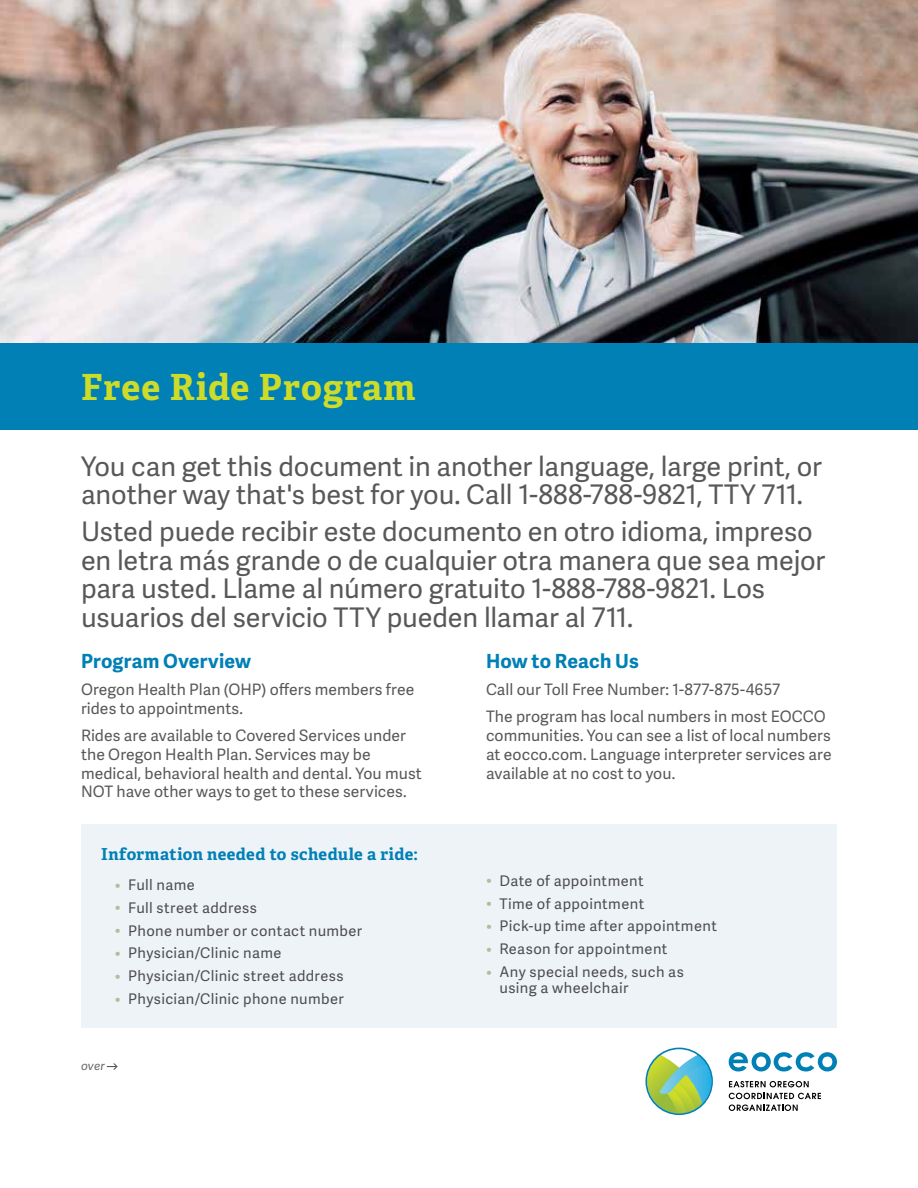
<style>
.page{position:relative;width:918px;height:1188px;background:#fff}
.page>*{position:absolute;margin:0;border:0;box-sizing:border-box;transform-origin:0 0}
.t1{font:700 36px "Adelle PE";letter-spacing:.025em;color:#cddc29}
.t2{font:27px/28.5px "Adelle Sans";letter-spacing:-.005em;color:#575857}
.t3{font:700 19.5px "Adelle Sans";letter-spacing:.005em;color:#0080b5}
.t4{font:700 16.5px "Adelle PE";letter-spacing:.02em;color:#0080b5}
.t5{font:15.75px/18.8px "Adelle Sans";letter-spacing:.005em;color:#575857}
.t6{font:14.7px/16.2px "Adelle Sans";letter-spacing:.025em;color:#4d4d4f}
.t7{font:italic 12px "Adelle Sans";color:#67686a}
.s1{font-size:15px;color:#b5bc9a}
</style>
<div class="page">
<img style="left:0;top:0;width:918px;height:343px">
<div style="left:0;top:343px;width:918px;height:87px;background:#0080b5"></div>
<svg style="left:645px;top:1048px;width:68px;height:67px"></svg>
<svg style="left:729px;top:1052px;width:108px;height:19px"></svg>
<svg style="left:729px;top:1081px;width:80px;height:6px"></svg>
<svg style="left:729px;top:1093px;width:92px;height:18px"></svg>
<div style="left:81px;top:824px;width:756px;height:204px;background:#eef3f8"></div>
<svg style="left:107px;top:1063px;width:11px;height:7px"></svg>
<h1 class="t1" style="left:81px;top:361px;width:336px">Free Ride Program</h1>
<h2 class="t2" style="left:81px;top:451px;width:743px">You can get this document in another language, large print, or another way that's best for you. Call 1-888-788-9821, TTY 711.</h2>
<h2 class="t2" style="left:81px;top:517px;width:746px">Usted puede recibir este documento en otro idioma, impreso en letra más grande o de cualquier otra manera que sea mejor para usted. Llame al número gratuito 1-888-788-9821. Los usuarios del servicio TTY pueden llamar al 711.</h2>
<p class="t3" style="left:81px;top:646px;width:171px">Program Overview</p>
<p class="t5" style="left:81px;top:679px;width:335px">Oregon Health Plan (OHP) offers members free rides to appointments.</p>
<p class="t5" style="left:81px;top:726px;width:342px">Rides are available to Covered Services under the Oregon Health Plan. Services may be medical, behavioral health and dental. You must NOT have other ways to get to these services.</p>
<p class="t4" style="left:101px;top:842px;width:318px">Information needed to schedule a ride:</p>
<p class="t6" style="left:115px;top:876px;width:82px"><span class="s1">•</span> Full name</p>
<p class="t6" style="left:115px;top:899px;width:144px"><span class="s1">•</span> Full street address</p>
<p class="t6" style="left:115px;top:922px;width:249px"><span class="s1">•</span> Phone number or contact number</p>
<p class="t6" style="left:115px;top:945px;width:168px"><span class="s1">•</span> Physician/Clinic name</p>
<p class="t6" style="left:115px;top:968px;width:230px"><span class="s1">•</span> Physician/Clinic street address</p>
<p class="t6" style="left:115px;top:990px;width:231px"><span class="s1">•</span> Physician/Clinic phone number</p>
<p class="t7" style="left:81px;top:1057px;width:25px">over</p>
<p class="t3" style="left:486px;top:646px;width:154px">How to Reach Us</p>
<p class="t5" style="left:486px;top:675px;width:341px;line-height:27.5px">Call our Toll Free Number: 1-877-875-4657<br>The program has local numbers in most EOCCO</p>
<p class="t5" style="left:486px;top:726px;width:347px;text-align:justify">communities. You can see a list of local numbers at eocco.com. Language interpreter services are available at no cost to you.</p>
<p class="t6" style="left:486px;top:872px;width:159px"><span class="s1">•</span> Date of appointment</p>
<p class="t6" style="left:486px;top:895px;width:160px"><span class="s1">•</span> Time of appointment</p>
<p class="t6" style="left:486px;top:918px;width:232px"><span class="s1">•</span> Pick-up time after appointment</p>
<p class="t6" style="left:486px;top:941px;width:183px"><span class="s1">•</span> Reason for appointment</p>
<p class="t6" style="left:500px;top:963px;width:186px;text-indent:-14px"><span class="s1">•</span> Any special needs, such as using a wheelchair</p>
</div>
